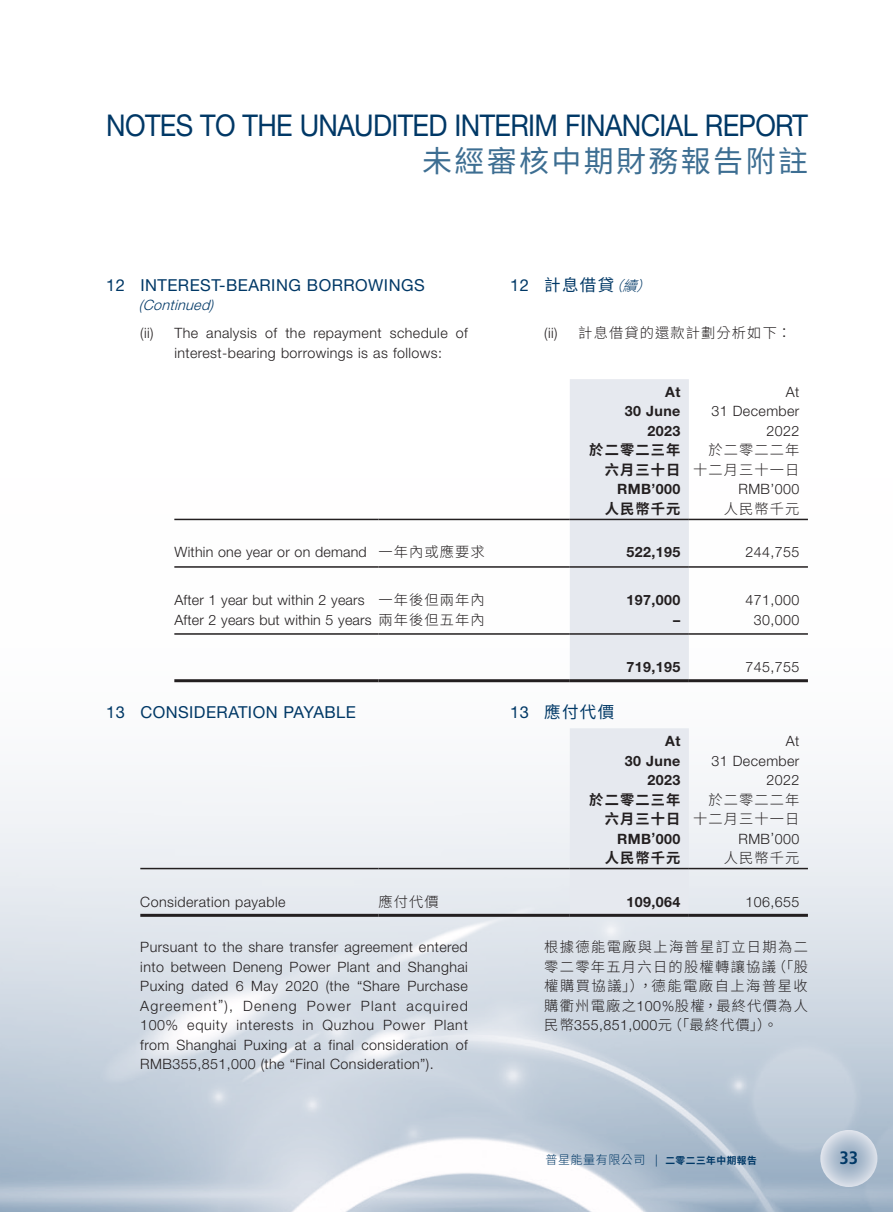
<style>
.page{position:relative;width:893px;height:1212px;background:#fff}
.page>*{position:absolute;margin:0;border:0;box-sizing:border-box;transform-origin:0 0}
.t1{font:30px "Helvetica Neue LT Std";letter-spacing:-.025em;color:#003866;scale:.9 1}
.t2{font:30px "Source Han Sans TC";letter-spacing:.08em;color:#3d6e92}
.t3{font:700 condensed 18px "Frutiger LT Std";color:#003866}
.Heading_1{font:16.5px "Helvetica Neue LT Std";letter-spacing:.03em;color:#003866}
.C_Heading_1{font:16.5px "Source Han Sans TC";letter-spacing:.08em;color:#003866}
.Body_Text{font:300 14.25px/19.5px "Helvetica Neue LT Std";letter-spacing:.03em;color:#231f20}
.C_Body_Text{font:300 14.25px/19.5px "Source Han Sans TC";letter-spacing:.085em;color:#231f20;text-align:justify}
.Body_Text-2{font:700 14.25px "Helvetica Neue LT Std";letter-spacing:.03em;color:#231f20}
.Body_Text-3{font:300 14.25px "Source Han Sans TC";letter-spacing:.08em;color:#231f20}
.Body_Text-4{font:700 14.25px "Source Han Sans TC";letter-spacing:.08em;color:#231f20}
.Heading_1-2{font:italic 300 14.25px "Helvetica Neue LT Std";color:#003866}
.C_Body_Text-2{font:300 14.25px "Helvetica Neue LT Std";color:#231f20}
.t4{font:300 12px "Source Han Sans TC";letter-spacing:.05em;color:#003866}
.s1{font-family:"Helvetica Neue LT Std"}
.s2{font-weight:300;font-style:italic;font-size:14.25px}
.s3{font-weight:700;font-size:9.75px}
</style>
<div class="page">
<svg style="left:820px;top:1130px;width:57px;height:57px;background:#bdc9d7"></svg>
<div style="left:570px;top:379px;width:119px;height:300px;background:#e6e9ef"></div>
<hr style="left:174px;top:519px;width:204px;height:1px;background:#231f20">
<hr style="left:378px;top:519px;width:192px;height:1px;background:#231f20">
<hr style="left:570px;top:519px;width:119px;height:1px;background:#231f20">
<hr style="left:689px;top:519px;width:119px;height:1px;background:#231f20">
<hr style="left:174px;top:566px;width:204px;height:2px;background:#231f20">
<hr style="left:378px;top:566px;width:192px;height:2px;background:#231f20">
<hr style="left:570px;top:566px;width:119px;height:2px;background:#231f20">
<hr style="left:689px;top:566px;width:119px;height:2px;background:#231f20">
<hr style="left:174px;top:633px;width:204px;height:2px;background:#231f20">
<hr style="left:378px;top:633px;width:192px;height:2px;background:#231f20">
<hr style="left:570px;top:633px;width:119px;height:2px;background:#231f20">
<hr style="left:689px;top:633px;width:119px;height:2px;background:#231f20">
<hr style="left:174px;top:679px;width:204px;height:3px;background:#231f20">
<hr style="left:378px;top:679px;width:192px;height:3px;background:#231f20">
<hr style="left:570px;top:679px;width:119px;height:3px;background:#231f20">
<hr style="left:689px;top:679px;width:119px;height:3px;background:#231f20">
<div style="left:570px;top:728px;width:119px;height:186px;background:#e6e9ef"></div>
<hr style="left:140px;top:868px;width:238px;height:1px;background:#231f20">
<hr style="left:378px;top:868px;width:192px;height:1px;background:#231f20">
<hr style="left:570px;top:868px;width:119px;height:1px;background:#231f20">
<hr style="left:689px;top:868px;width:119px;height:1px;background:#231f20">
<hr style="left:140px;top:914px;width:238px;height:3px;background:#231f20">
<hr style="left:378px;top:914px;width:192px;height:3px;background:#231f20">
<hr style="left:570px;top:914px;width:119px;height:3px;background:#231f20">
<hr style="left:689px;top:914px;width:119px;height:3px;background:#231f20">
<h1 class="t1" style="left:106px;top:107px;width:781px">NOTES TO THE UNAUDITED INTERIM FINANCIAL REPORT</h1>
<h1 class="t2" style="left:422px;top:144px;width:387px">未經審核中期財務報告附註</h1>
<p class="Heading_1" style="left:106px;top:275px;width:320px">12 INTEREST-BEARING BORROWINGS</p>
<p class="Heading_1-2" style="left:139px;top:297px;width:76px">(Continued)</p>
<p class="Body_Text" style="left:140px;top:323px;width:15px">(ii)</p>
<p class="Body_Text" style="left:174px;top:323px;width:295px">The analysis of the repayment schedule of interest-bearing borrowings is as follows:</p>
<p class="C_Heading_1" style="left:510px;top:276px;width:153px"><span class="s1">12</span> 計息借貸<span class="s2">（續）</span></p>
<p class="C_Body_Text-2" style="left:544px;top:325px;width:15px">(ii)</p>
<p class="C_Body_Text" style="left:578px;top:324px;width:215px">計息借貸的還款計劃分析如下：</p>
<p class="Body_Text-2" style="left:665px;top:383px;width:17px">At</p>
<p class="Body_Text-2" style="left:625px;top:403px;width:57px">30 June</p>
<p class="Body_Text-2" style="left:647px;top:422px;width:34px">2023</p>
<p class="Body_Text-4" style="left:589px;top:442px;width:93px">於二零二三年</p>
<p class="Body_Text-4" style="left:605px;top:462px;width:77px">六月三十日</p>
<p class="Body_Text" style="left:786px;top:382px;width:15px">At</p>
<p class="Body_Text" style="left:711px;top:401px;width:90px">31 December</p>
<p class="Body_Text" style="left:766px;top:421px;width:34px">2022</p>
<p class="Body_Text-3" style="left:708px;top:442px;width:93px">於二零二二年</p>
<p class="Body_Text-3" style="left:693px;top:462px;width:108px">十二月三十一日</p>
<p class="Body_Text-2" style="left:617px;top:481px;width:65px">RMB’000</p>
<p class="Body_Text" style="left:738px;top:479px;width:62px">RMB’000</p>
<p class="Body_Text-4" style="left:605px;top:501px;width:77px">人民幣千元</p>
<p class="Body_Text-3" style="left:724px;top:501px;width:77px">人民幣千元</p>
<p class="Body_Text" style="left:174px;top:542px;width:194px">Within one year or on demand</p>
<p class="Body_Text-3" style="left:378px;top:544px;width:108px">一年內或應要求</p>
<p class="Body_Text-2" style="left:626px;top:544px;width:55px">522,195</p>
<p class="Body_Text" style="left:745px;top:542px;width:55px">244,755</p>
<p class="Body_Text" style="left:174px;top:590px;width:192px">After 1 year but within 2 years</p>
<p class="Body_Text-3" style="left:378px;top:592px;width:108px">一年後但兩年內</p>
<p class="Body_Text-2" style="left:626px;top:591px;width:55px">197,000</p>
<p class="Body_Text" style="left:745px;top:590px;width:55px">471,000</p>
<p class="Body_Text" style="left:174px;top:609px;width:199px">After 2 years but within 5 years</p>
<p class="Body_Text-3" style="left:378px;top:611px;width:108px">兩年後但五年內</p>
<p class="Body_Text-2" style="left:673px;top:611px;width:9px">–</p>
<p class="Body_Text" style="left:754px;top:609px;width:47px">30,000</p>
<p class="Body_Text-2" style="left:626px;top:658px;width:55px">719,195</p>
<p class="Body_Text" style="left:745px;top:657px;width:55px">745,755</p>
<p class="Heading_1" style="left:106px;top:702px;width:251px">13 CONSIDERATION PAYABLE</p>
<p class="Body_Text-2" style="left:665px;top:732px;width:17px">At</p>
<p class="Body_Text-2" style="left:625px;top:752px;width:57px">30 June</p>
<p class="Body_Text-2" style="left:647px;top:771px;width:34px">2023</p>
<p class="C_Heading_1" style="left:510px;top:702px;width:105px"><span class="s1">13</span> 應付代價</p>
<p class="Body_Text" style="left:786px;top:731px;width:15px">At</p>
<p class="Body_Text" style="left:711px;top:750px;width:90px">31 December</p>
<p class="Body_Text" style="left:766px;top:770px;width:34px">2022</p>
<p class="Body_Text-4" style="left:589px;top:791px;width:93px">於二零二三年</p>
<p class="Body_Text-4" style="left:605px;top:811px;width:77px">六月三十日</p>
<p class="Body_Text-3" style="left:708px;top:791px;width:93px">於二零二二年</p>
<p class="Body_Text-3" style="left:693px;top:811px;width:108px">十二月三十一日</p>
<p class="Body_Text-2" style="left:617px;top:830px;width:65px">RMB’000</p>
<p class="Body_Text" style="left:738px;top:828px;width:62px">RMB’000</p>
<p class="Body_Text-4" style="left:605px;top:850px;width:77px">人民幣千元</p>
<p class="Body_Text-3" style="left:724px;top:850px;width:77px">人民幣千元</p>
<p class="Body_Text" style="left:140px;top:891px;width:147px">Consideration payable</p>
<p class="Body_Text-3" style="left:378px;top:893px;width:62px">應付代價</p>
<p class="Body_Text-2" style="left:626px;top:893px;width:55px">109,064</p>
<p class="Body_Text" style="left:745px;top:891px;width:55px">106,655</p>
<p class="Body_Text" style="left:140px;top:937px;width:329px;text-align:justify">Pursuant to the share transfer agreement entered into between Deneng Power Plant and Shanghai Puxing dated 6 May 2020 (the “Share Purchase Agreement”), Deneng Power Plant acquired 100% equity interests in Quzhou Power Plant from Shanghai Puxing at a final consideration of RMB355,851,000 (the “Final Consideration”).</p>
<p class="C_Body_Text" style="left:544px;top:938px;width:265px">根據德能電廠與上海普星訂立日期為二零二零年五月六日的股權轉讓協議（「股權購買協議」），德能電廠自上海普星收購衢州電廠之<span class="s1">100%</span>股權，最終代價為人民幣<span class="s1">355,851,000</span>元（「最終代價」）。</p>
<p class="t4" style="left:545px;top:1153px;width:213px">普星能量有限公司　<span class="s1">|</span> <span class="s3">二零二三年中期報告</span></p>
<p class="t3" style="left:840px;top:1147px;width:20px">33</p>
</div>
